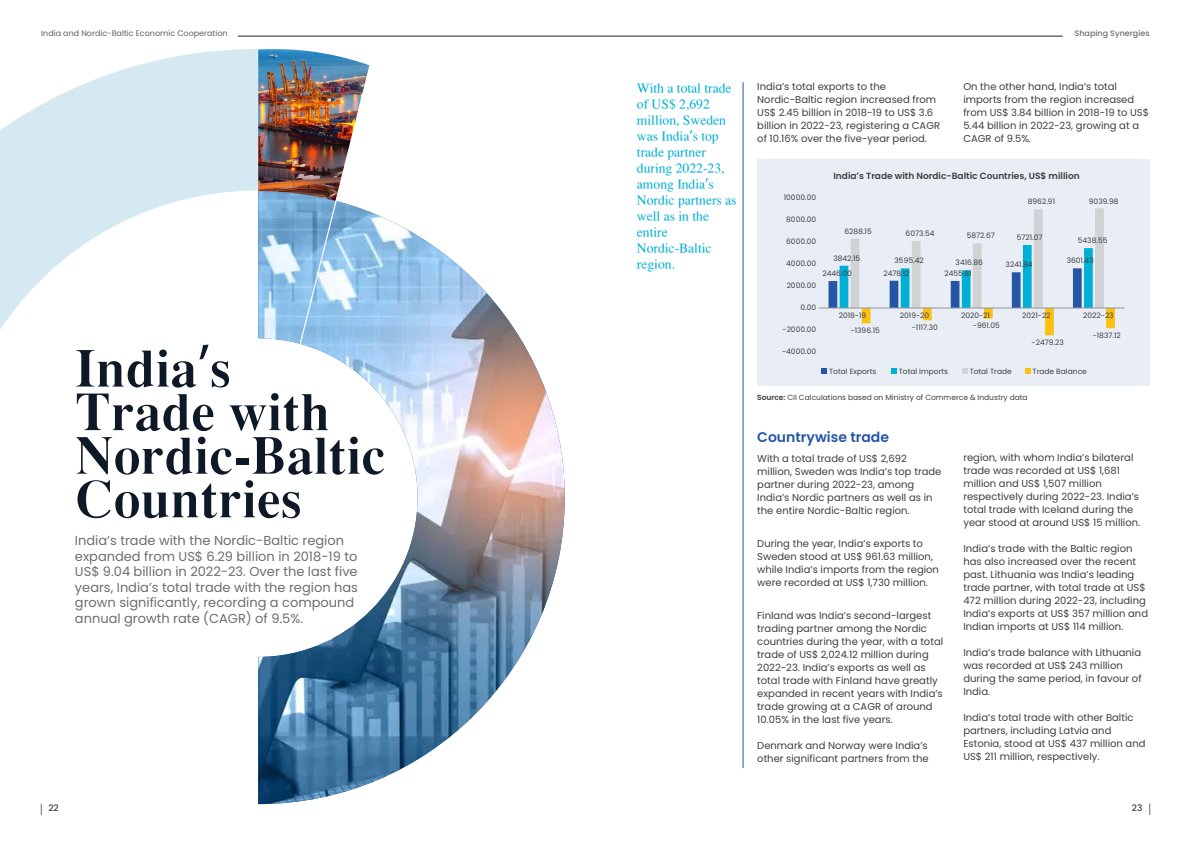
<style>
.page{position:relative;width:1191px;height:842px;background:#fff}
.page>*{position:absolute;margin:0;border:0;box-sizing:border-box;transform-origin:0 0}
.t1{font:700 61px/43.6px "Natraj 1";color:#0d1927}
.t2{font:16px/16px "Natraj 1";color:#00afd5}
.t3{font:600 14px "Poppins";color:#2555a5}
.t4{font:13px/15.6px "Poppins";color:#6c6d70}
.t5{font:10px/13px "Poppins";color:#3e3e3f}
.t6{font:600 9px "Poppins";color:#3e3e3f}
.t7{font:500 9px "Poppins";color:#3e3e3f}
.t8{font:8px "Poppins";color:#606160}
.t9{font:500 8px "Poppins";color:#6c6d70}
.t10{font:7.5px "Poppins";color:#3e3e3f}
.s1{font-family:"Myriad Pro";font-weight:400}
.s2{font-family:"Myriad Pro"}
.s3{font-weight:600}
</style>
<div class="page">
<hr style="left:743px;top:82px;width:1px;height:686px;background:#2555a5">
<svg style="left:1149px;top:803px;width:1px;height:12px"></svg>
<svg style="left:41px;top:803px;width:1px;height:12px"></svg>
<div style="left:757px;top:160px;width:393px;height:226px;background:#e9eef6"></div>
<svg style="left:822px;top:368px;width:5px;height:5px"></svg>
<svg style="left:891px;top:368px;width:6px;height:5px"></svg>
<svg style="left:962px;top:368px;width:5px;height:5px"></svg>
<svg style="left:1025px;top:368px;width:5px;height:5px"></svg>
<svg style="left:828px;top:208px;width:287px;height:127px"></svg>
<hr style="left:819px;top:308px;width:305px;height:1px;background:#939598">
<svg style="left:0;top:49px;width:258px;height:281px;fill:#d5e9f2"></svg>
<img style="left:258px;top:201px;width:307px;height:603px">
<img style="left:258px;top:49px;width:41px;height:152px">
<img style="left:299px;top:35px;width:87px;height:310px">
<hr style="left:595px;top:36px;width:468px;height:1px;background:#231f20">
<hr style="left:238px;top:36px;width:357px;height:1px;background:#231f20">
<p class="t8" style="left:41px;top:29px;width:188px">India and Nordic-Baltic Economic Cooperation</p>
<p class="t9" style="left:1075px;top:29px;width:77px">Shaping Synergies</p>
<h1 class="t1" style="left:75px;top:346px;width:312px">India<span class="s1">’</span>s<br>Trade with<br>Nordic-Baltic<br>Countries</h1>
<p class="t4" style="left:75px;top:533px;width:285px">India’s trade with the Nordic-Baltic region expanded from US$ 6.29 billion in 2018-19 to US$ 9.04 billion in 2022-23. Over the last five years, India’s total trade with the region has grown significantly, recording a compound annual growth rate (CAGR) of 9.5%.</p>
<p class="t7" style="left:48px;top:802px;width:12px">22</p>
<h2 class="t2" style="left:637px;top:80px;width:101px">With a total trade of US$ 2,692 million, Sweden was India<span class="s2">’</span>s top trade partner during 2022-23, among India<span class="s2">’</span>s<br>Nordic partners as well as in the entire<br>Nordic-Baltic region.</h2>
<p class="t5" style="left:757px;top:80px;width:184px">India’s total exports to the Nordic-Baltic region increased from US$ 2.45 billion in 2018-19 to US$ 3.6 billion in 2022-23, registering a CAGR of 10.16% over the five-year period.</p>
<p class="t5" style="left:963px;top:80px;width:187px">On the other hand, India’s total imports from the region increased from US$ 3.84 billion in 2018-19 to US$<br>5.44 billion in 2022-23, growing at a<br>CAGR of 9.5%.</p>
<p class="t6" style="left:833px;top:171px;width:248px">India’s Trade with Nordic-Baltic Countries, US$ million</p>
<p class="t10" style="left:784px;top:193px;width:34px">10000.00</p>
<p class="t10" style="left:1028px;top:197px;width:29px">8962.91</p>
<p class="t10" style="left:1089px;top:197px;width:31px">9039.98</p>
<p class="t10" style="left:786px;top:215px;width:31px">8000.00</p>
<p class="t10" style="left:786px;top:237px;width:31px">6000.00</p>
<p class="t10" style="left:844px;top:227px;width:29px">6288.15</p>
<p class="t10" style="left:906px;top:229px;width:30px">6073.54</p>
<p class="t10" style="left:967px;top:231px;width:30px">5872.67</p>
<p class="t10" style="left:1017px;top:233px;width:27px">5721.07</p>
<p class="t10" style="left:1078px;top:236px;width:31px">5438.55</p>
<p class="t10" style="left:786px;top:259px;width:31px">4000.00</p>
<p class="t10" style="left:833px;top:254px;width:28px">3842.15</p>
<p class="t10" style="left:894px;top:256px;width:31px">3595.42</p>
<p class="t10" style="left:956px;top:258px;width:29px">3416.86</p>
<p class="t10" style="left:1006px;top:260px;width:28px">3241.84</p>
<p class="t10" style="left:1067px;top:256px;width:28px">3601.43</p>
<p class="t10" style="left:822px;top:269px;width:31px">2446.00</p>
<p class="t10" style="left:883px;top:269px;width:28px">2478.12</p>
<p class="t10" style="left:944px;top:269px;width:29px">2455.81</p>
<p class="t10" style="left:787px;top:281px;width:31px">2000.00</p>
<p class="t10" style="left:800px;top:303px;width:17px">0.00</p>
<p class="t10" style="left:782px;top:325px;width:35px">-2000.00</p>
<p class="t10" style="left:782px;top:347px;width:35px">-4000.00</p>
<p class="t10" style="left:839px;top:311px;width:29px">2018-19</p>
<p class="t10" style="left:900px;top:311px;width:31px">2019-20</p>
<p class="t10" style="left:961px;top:311px;width:30px">2020-21</p>
<p class="t10" style="left:1022px;top:311px;width:30px">2021-22</p>
<p class="t10" style="left:1083px;top:311px;width:32px">2022-23</p>
<p class="t10" style="left:851px;top:326px;width:31px">-1396.15</p>
<p class="t10" style="left:912px;top:323px;width:28px">-1117.30</p>
<p class="t10" style="left:973px;top:321px;width:29px">-961.05</p>
<p class="t10" style="left:1032px;top:338px;width:34px">-2479.23</p>
<p class="t10" style="left:1093px;top:331px;width:30px">-1837.12</p>
<p class="t10" style="left:829px;top:366px;width:49px">Total Exports</p>
<p class="t10" style="left:899px;top:366px;width:51px">Total Imports</p>
<p class="t10" style="left:970px;top:366px;width:44px">Total Trade</p>
<p class="t10" style="left:1033px;top:366px;width:56px">Trade Balance</p>
<p class="t10" style="left:757px;top:392px;width:272px"><span class="s3">Source:</span> CII Calculations based on Ministry of Commerce &amp; Industry data</p>
<h3 class="t3" style="left:757px;top:429px;width:133px">Countrywise trade</h3>
<p class="t5" style="left:757px;top:452px;width:186px">With a total trade of US$ 2,692 million, Sweden was India’s top trade partner during 2022-23, among India’s Nordic partners as well as in the entire Nordic-Baltic region.</p>
<p class="t5" style="left:757px;top:537px;width:183px">During the year, India’s exports to Sweden stood at US$ 961.63 million, while India’s imports from the region were recorded at US$ 1,730 million.</p>
<p class="t5" style="left:757px;top:609px;width:187px">Finland was India’s second-largest trading partner among the Nordic countries during the year, with a total trade of US$ 2,024.12 million during 2022-23. India’s exports as well as total trade with Finland have greatly expanded in recent years with India’s trade growing at a CAGR of around 10.05% in the last five years.</p>
<p class="t5" style="left:757px;top:739px;width:173px">Denmark and Norway were India’s other significant partners from the</p>
<p class="t5" style="left:963px;top:451px;width:178px">region, with whom India’s bilateral trade was recorded at US$ 1,681 million and US$ 1,507 million respectively during 2022-23. India’s total trade with Iceland during the year stood at around US$ 15 million.</p>
<p class="t5" style="left:963px;top:542px;width:186px">India’s trade with the Baltic region has also increased over the recent past. Lithuania was India’s leading trade partner, with total trade at US$ 472 million during 2022-23, including India’s exports at US$ 357 million and Indian imports at US$ 114 million.</p>
<p class="t5" style="left:963px;top:646px;width:180px">India’s trade balance with Lithuania was recorded at US$ 243 million during the same period, in favour of<br>India.</p>
<p class="t5" style="left:963px;top:711px;width:184px">India’s total trade with other Baltic partners, including Latvia and Estonia, stood at US$ 437 million and US$ 211 million, respectively.</p>
<p class="t7" style="left:1132px;top:802px;width:12px">23</p>
</div>
